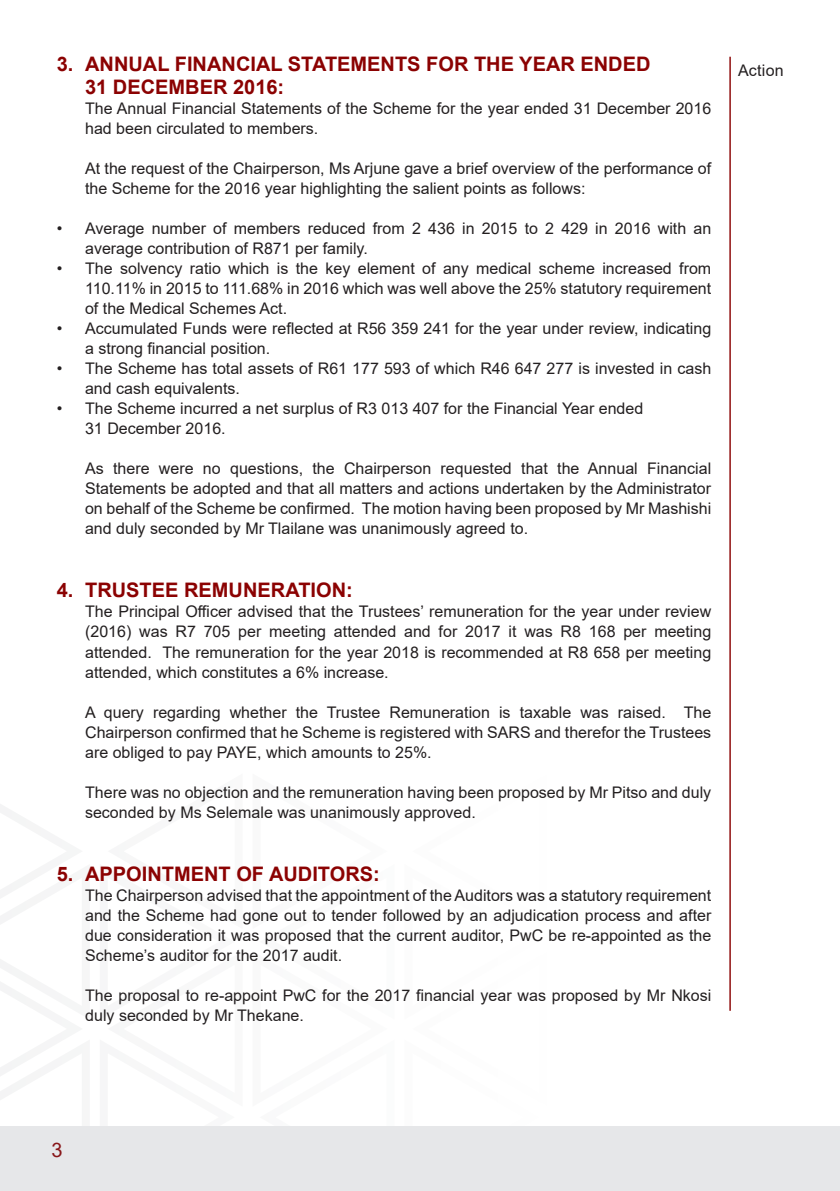
<style>
.page{position:relative;width:840px;height:1191px;background:#fff}
.page>*{position:absolute;margin:0;border:0;box-sizing:border-box;transform-origin:0 0}
.t1{font:700 20px/23px "Arial";color:#8b0202}
.t2{font:20px "Arial";color:#881619}
.t3{font:16px/20px "Arial";color:#231f20}
</style>
<div class="page">
<svg style="left:0;top:804px;width:26px;height:296px"></svg>
<div style="left:0;top:1126px;width:839px;height:65px;background:#e6e7e9"></div>
<hr style="left:729px;top:57px;width:1px;height:953px;background:#8b0202">
<p class="t1" style="left:85px;top:53px;width:566px;text-indent:-28px">3. ANNUAL FINANCIAL STATEMENTS FOR THE YEAR ENDED<br>31 DECEMBER 2016:</p>
<p class="t3" style="left:85px;top:99px;width:627px">The Annual Financial Statements of the Scheme for the year ended 31 December 2016 had been circulated to members.</p>
<p class="t3" style="left:85px;top:159px;width:627px">At the request of the Chairperson, Ms Arjune gave a brief overview of the performance of the Scheme for the 2016 year highlighting the salient points as follows:</p>
<p class="t3" style="left:85px;top:219px;width:627px;text-indent:-28px">• Average number of members reduced from 2 436 in 2015 to 2 429 in 2016 with an average contribution of R871 per family.</p>
<p class="t3" style="left:85px;top:259px;width:627px;text-align:justify;text-indent:-28px">• The solvency ratio which is the key element of any medical scheme increased from 110.11% in 2015 to 111.68% in 2016 which was well above the 25% statutory requirement of the Medical Schemes Act.</p>
<p class="t3" style="left:85px;top:319px;width:627px;text-indent:-28px">• Accumulated Funds were reflected at R56 359 241 for the year under review, indicating a strong financial position.</p>
<p class="t3" style="left:85px;top:359px;width:627px;text-indent:-28px">• The Scheme has total assets of R61 177 593 of which R46 647 277 is invested in cash and cash equivalents.</p>
<p class="t3" style="left:85px;top:399px;width:559px;text-indent:-28px">• The Scheme incurred a net surplus of R3 013 407 for the Financial Year ended<br>31 December 2016.</p>
<p class="t3" style="left:85px;top:459px;width:627px;text-align:justify">As there were no questions, the Chairperson requested that the Annual Financial Statements be adopted and that all matters and actions undertaken by the Administrator on behalf of the Scheme be confirmed. The motion having been proposed by Mr Mashishi and duly seconded by Mr Tlailane was unanimously agreed to.</p>
<p class="t1" style="left:57px;top:579px;width:297px">4. TRUSTEE REMUNERATION:</p>
<p class="t3" style="left:85px;top:602px;width:627px;text-align:justify">The Principal Officer advised that the Trustees’ remuneration for the year under review (2016) was R7 705 per meeting attended and for 2017 it was R8 168 per meeting attended. The remuneration for the year 2018 is recommended at R8 658 per meeting attended, which constitutes a 6% increase.</p>
<p class="t3" style="left:85px;top:702px;width:627px;text-align:justify">A query regarding whether the Trustee Remuneration is taxable was raised. The Chairperson confirmed that he Scheme is registered with SARS and therefor the Trustees are obliged to pay PAYE, which amounts to 25%.</p>
<p class="t3" style="left:85px;top:782px;width:627px">There was no objection and the remuneration having been proposed by Mr Pitso and duly seconded by Ms Selemale was unanimously approved.</p>
<p class="t1" style="left:57px;top:862px;width:324px">5. APPOINTMENT OF AUDITORS:</p>
<p class="t3" style="left:85px;top:885px;width:627px;text-align:justify">The Chairperson advised that the appointment of the Auditors was a statutory requirement and the Scheme had gone out to tender followed by an adjudication process and after due consideration it was proposed that the current auditor, PwC be re-appointed as the Scheme’s auditor for the 2017 audit.</p>
<p class="t3" style="left:85px;top:985px;width:627px">The proposal to re-appoint PwC for the 2017 financial year was proposed by Mr Nkosi duly seconded by Mr Thekane.</p>
<p class="t3" style="left:737px;top:61px;width:47px">Action</p>
<p class="t2" style="left:51px;top:1136px;width:13px">3</p>
</div>
